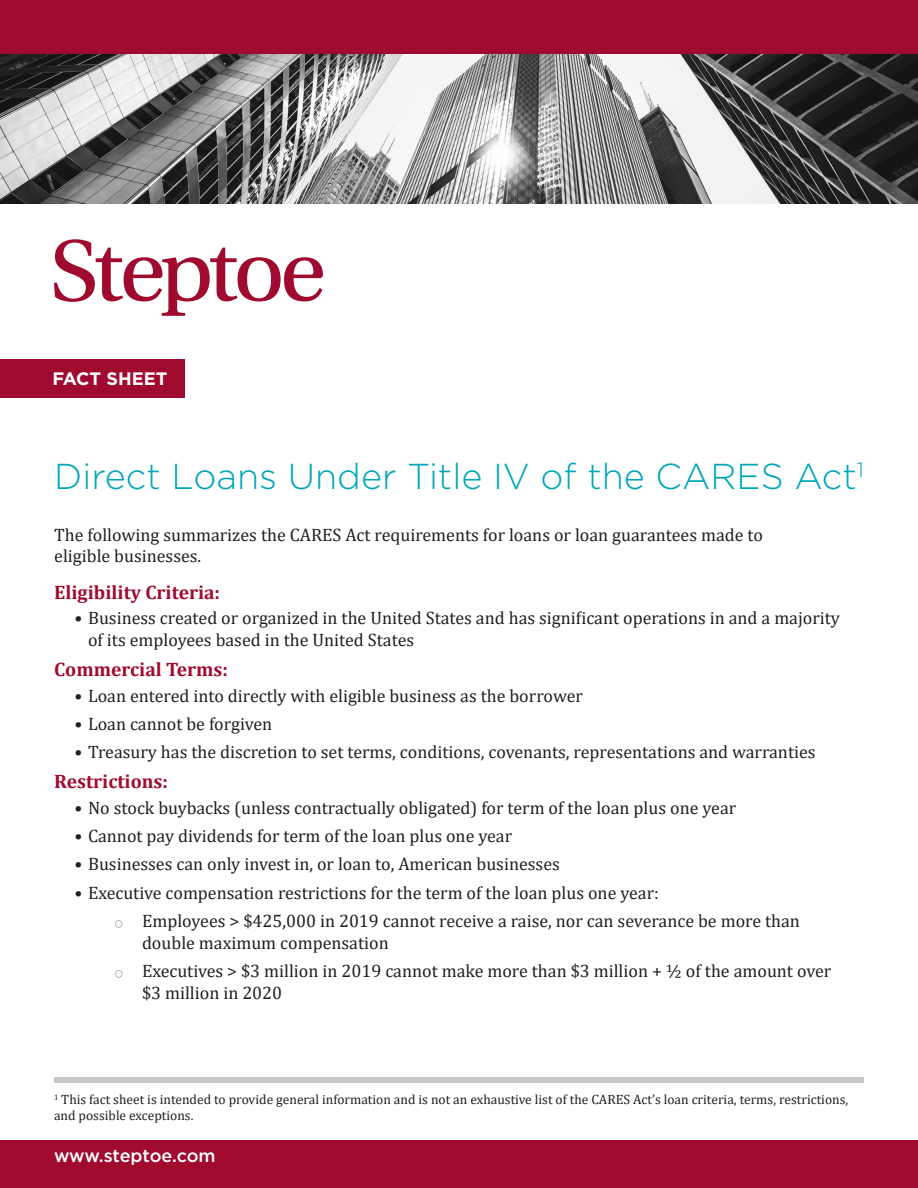
<style>
.page{position:relative;width:918px;height:1188px;background:#fff}
.page>*{position:absolute;margin:0;border:0;box-sizing:border-box;transform-origin:0 0}
.t1{font:300 36px "Gotham";color:#00a6b9}
.t2{font:700 19.5px "Cambria";color:#a00a2f}
.Body{font:18px/21.6px "Cambria";color:#231f20}
.t3{font:500 18px "Gotham";letter-spacing:-.01em;color:#fff}
.t4{font:700 18px "Gotham";color:#fff}
.Body-2{font:13.5px/16.2px "Cambria";color:#231f20}
.t5{font:6.3px "Cambria";color:#231f20}
</style>
<div class="page">
<div style="left:0;top:359px;width:185px;height:38px;background:#a00a2f"></div>
<svg style="left:54px;top:239px;width:269px;height:77px"></svg>
<div style="left:0;top:1140px;width:918px;height:48px;background:#a00a2f"></div>
<img style="left:0;top:54px;width:918px;height:149px">
<div style="left:0;top:0;width:918px;height:54px;background:#a00a2f"></div>
<div style="left:54px;top:1077px;width:810px;height:5px;background:#c7c8ca"></div>
<p class="t4" style="left:52px;top:367px;width:117px">FACT SHEET</p>
<p class="t1" style="left:54px;top:453px;width:811px">Direct Loans Under Title IV of the CARES Act<sup>1</sup></p>
<p class="Body" style="left:54px;top:523px;width:710px">The following summarizes the CARES Act requirements for loans or loan guarantees made to eligible businesses.</p>
<p class="t2" style="left:54px;top:579px;width:167px">Eligibility Criteria:</p>
<p class="Body" style="left:88px;top:607px;width:754px;text-indent:-14px">• Business created or organized in the United States and has significant operations in and a majority of its employees based in the United States</p>
<p class="t2" style="left:54px;top:656px;width:175px">Commercial Terms:</p>
<p class="Body" style="left:75px;top:685px;width:510px">• Loan entered into directly with eligible business as the borrower</p>
<p class="Body" style="left:75px;top:713px;width:199px">• Loan cannot be forgiven</p>
<p class="Body" style="left:75px;top:741px;width:743px">• Treasury has the discretion to set terms, conditions, covenants, representations and warranties</p>
<p class="t2" style="left:54px;top:768px;width:115px">Restrictions:</p>
<p class="Body" style="left:75px;top:797px;width:663px">• No stock buybacks (unless contractually obligated) for term of the loan plus one year</p>
<p class="Body" style="left:75px;top:825px;width:439px">• Cannot pay dividends for term of the loan plus one year</p>
<p class="Body" style="left:75px;top:853px;width:487px">• Businesses can only invest in, or loan to, American businesses</p>
<p class="Body" style="left:75px;top:882px;width:586px">• Executive compensation restrictions for the term of the loan plus one year:</p>
<p class="t5" style="left:115px;top:920px;width:9px">᫺</p>
<p class="Body" style="left:142px;top:910px;width:660px">Employees &gt; $425,000 in 2019 cannot receive a raise, nor can severance be more than double maximum compensation</p>
<p class="t5" style="left:115px;top:970px;width:9px">᫺</p>
<p class="Body" style="left:142px;top:960px;width:691px">Executives &gt; $3 million in 2019 cannot make more than $3 million + ½ of the amount over $3 million in 2020</p>
<p class="Body-2" style="left:54px;top:1091px;width:796px"><sup>1</sup> This fact sheet is intended to provide general information and is not an exhaustive list of the CARES Act’s loan criteria, terms, restrictions, and possible exceptions.</p>
<p class="t3" style="left:54px;top:1144px;width:163px">www.steptoe.com</p>
</div>
